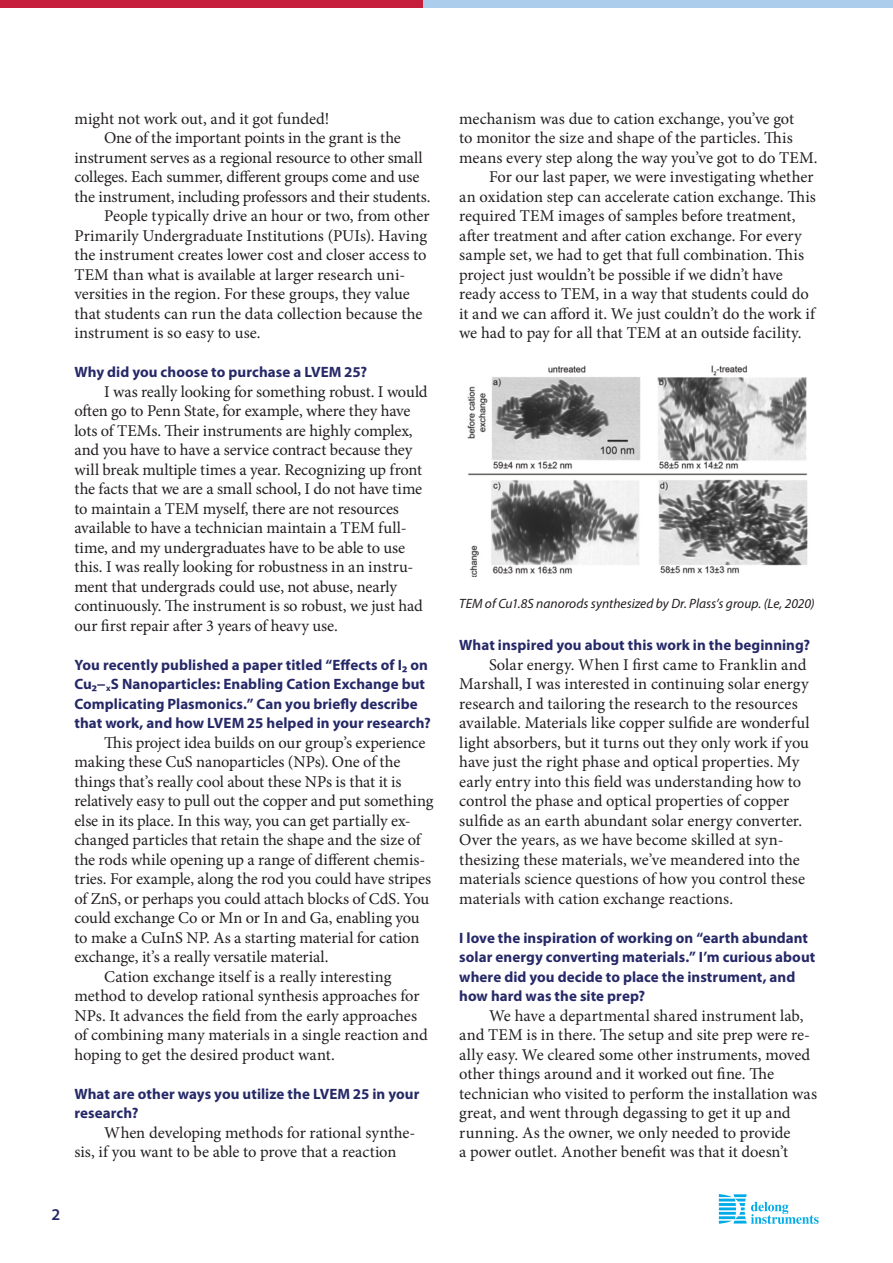
<style>
.page{position:relative;width:893px;height:1263px;background:#fff}
.page>*{position:absolute;margin:0;border:0;box-sizing:border-box;transform-origin:0 0}
.t1{font:16.5px/19.5px "Minion Pro";letter-spacing:-.005em;color:#231f20}
.t2{font:600 16.5px "Myriad Pro";color:#262967}
.question{font:700 15px/19.5px "Myriad Pro";letter-spacing:.005em;color:#262967}
.t3{font:italic 13.5px "Myriad Pro";letter-spacing:-.005em;color:#231f20}
</style>
<div class="page">
<div style="left:0;top:0;width:423px;height:8px;background:#c51f3d"></div>
<div style="left:423px;top:0;width:470px;height:8px;background:#accdeb"></div>
<svg style="left:719px;top:1194px;width:100px;height:30px"></svg>
<img style="left:467px;top:365px;width:341px;height:211px">
<p class="t1" style="left:74px;top:109px;width:256px">might not work out, and it got funded!</p>
<p class="t1" style="left:74px;top:128px;width:358px;text-indent:30px">One of the important points in the grant is the instrument serves as a regional resource to other small colleges. Each summer, different groups come and use the instrument, including professors and their students.</p>
<p class="t1" style="left:74px;top:206px;width:357px;text-indent:30px">People typically drive an hour or two, from other Primarily Undergraduate Institutions (PUIs). Having the instrument creates lower cost and closer access to TEM than what is available at larger research uni&shy;versities in the region. For these groups, they value that students can run the data collection because the instrument is so easy to use.</p>
<p class="question" style="left:74px;top:362px;width:294px">Why did you choose to purchase a LVEM 25?</p>
<p class="t1" style="left:74px;top:382px;width:355px;text-indent:30px">I was really looking for something robust. I would often go to Penn State, for example, where they have lots of TEMs. Their instruments are highly complex, and you have to have a service contract because they will break multiple times a year. Recognizing up front the facts that we are a small school, I do not have time to maintain a TEM myself, there are not resources available to have a technician maintain a TEM full&shy;time, and my undergraduates have to be able to use this. I was really looking for robustness in an instru&shy;ment that undergrads could use, not abuse, nearly continuously. The instrument is so robust, we just had our first repair after 3 years of heavy use.</p>
<p class="question" style="left:74px;top:654px;width:358px">You recently published a paper titled “Effects of I₂ on Cu₂−<sub>x</sub>S Nanoparticles: Enabling Cation Exchange but Complicating Plasmonics.” Can you briefly describe that work, and how LVEM 25 helped in your research?</p>
<p class="t1" style="left:74px;top:733px;width:361px;text-indent:30px">This project idea builds on our group’s experience making these CuS nanoparticles (NPs). One of the things that’s really cool about these NPs is that it is relatively easy to pull out the copper and put something else in its place. In this way, you can get partially ex&shy;changed particles that retain the shape and the size of the rods while opening up a range of different chemis&shy;tries. For example, along the rod you could have stripes of ZnS, or perhaps you could attach blocks of CdS. You could exchange Co or Mn or In and Ga, enabling you to make a CuInS NP. As a starting material for cation exchange, it’s a really versatile material.</p>
<p class="t1" style="left:74px;top:967px;width:355px;text-indent:30px">Cation exchange itself is a really interesting method to develop rational synthesis approaches for NPs. It advances the field from the early approaches of combining many materials in a single reaction and hoping to get the desired product want.</p>
<p class="question" style="left:74px;top:1083px;width:346px">What are other ways you utilize the LVEM 25 in your research?</p>
<p class="t1" style="left:74px;top:1123px;width:343px;text-indent:30px">When developing methods for rational synthe&shy;sis, if you want to be able to prove that a reaction</p>
<p class="t2" style="left:51px;top:1203px;width:10px">2</p>
<p class="t1" style="left:459px;top:109px;width:360px">mechanism was due to cation exchange, you’ve got<br>to monitor the size and shape of the particles. This means every step along the way you’ve got to do TEM.</p>
<p class="t1" style="left:459px;top:167px;width:358px;text-indent:30px">For our last paper, we were investigating whether an oxidation step can accelerate cation exchange. This required TEM images of samples before treatment, after treatment and after cation exchange. For every sample set, we had to get that full combination. This project just wouldn’t be possible if we didn’t have ready access to TEM, in a way that students could do it and we can afford it. We just couldn’t do the work if we had to pay for all that TEM at an outside facility.</p>
<p class="t3" style="left:459px;top:595px;width:357px">TEM of Cu1.8S nanorods synthesized by Dr. Plass’s group. (Le, 2020)</p>
<p class="question" style="left:459px;top:635px;width:352px">What inspired you about this work in the beginning?</p>
<p class="t1" style="left:459px;top:655px;width:352px;text-indent:30px">Solar energy. When I first came to Franklin and Marshall, I was interested in continuing solar energy research and tailoring the research to the resources available. Materials like copper sulfide are wonderful light absorbers, but it turns out they only work if you have just the right phase and optical properties. My early entry into this field was understanding how to control the phase and optical properties of copper sulfide as an earth abundant solar energy converter.<br>Over the years, as we have become skilled at syn&shy;thesizing these materials, we’ve meandered into the materials science questions of how you control these materials with cation exchange reactions.</p>
<p class="question" style="left:459px;top:927px;width:358px">I love the inspiration of working on “earth abundant solar energy converting materials.” I’m curious about where did you decide to place the instrument, and how hard was the site prep?</p>
<p class="t1" style="left:459px;top:1006px;width:359px;text-indent:30px">We have a departmental shared instrument lab, and TEM is in there. The setup and site prep were re&shy;ally easy. We cleared some other instruments, moved other things around and it worked out fine. The technician who visited to perform the installation was great, and went through degassing to get it up and running. As the owner, we only needed to provide<br>a power outlet. Another benefit was that it doesn’t</p>
</div>
